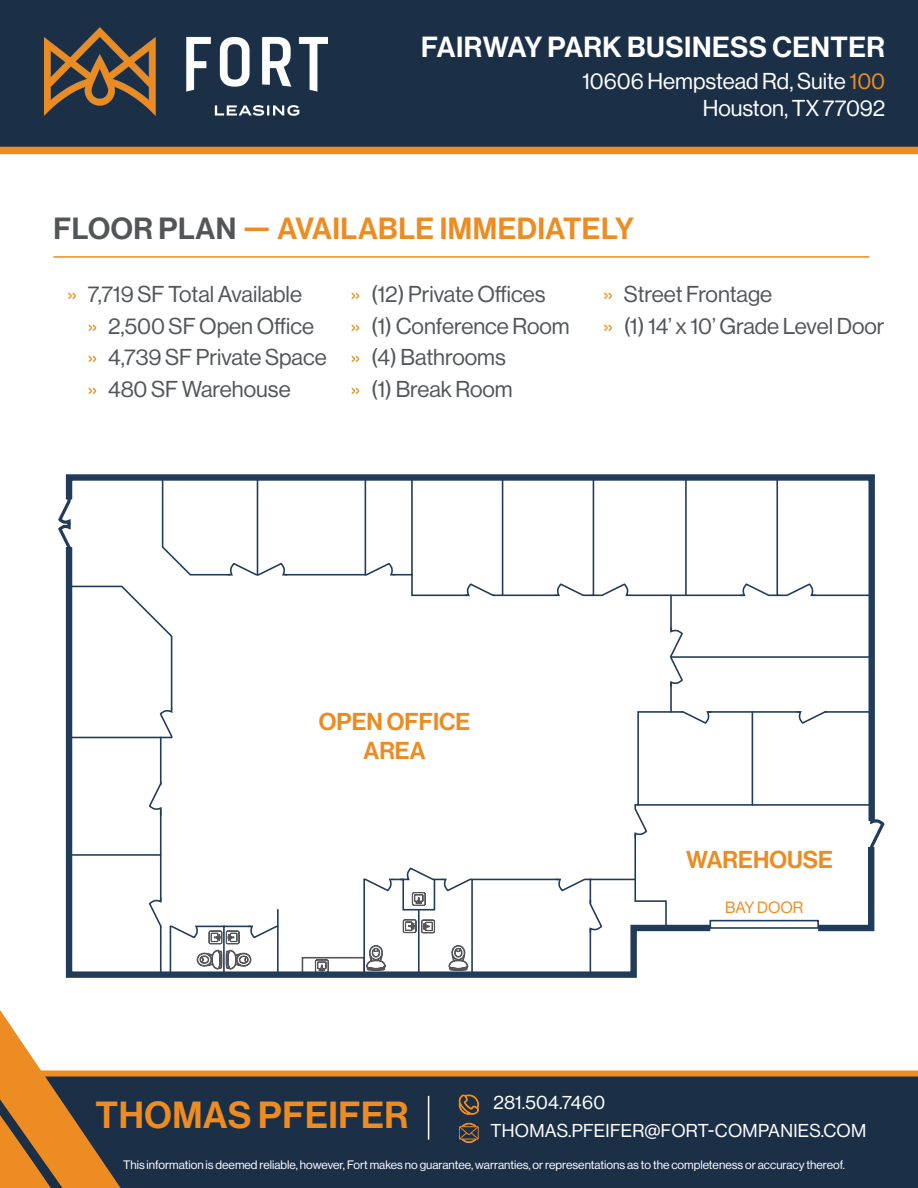
<style>
.page{position:relative;width:918px;height:1188px;background:#fff}
.page>*{position:absolute;margin:0;border:0;box-sizing:border-box;transform-origin:0 0}
.t1{font:37.05px "N Haas Grotesk DS Pro 65 Md";letter-spacing:.015em;color:#ec8c22}
.t2{font:30px "N Haas Grotesk DS Pro 65 Md";letter-spacing:.015em;color:#ec8c22}
.t3{font:28.5px "N Haas Grotesk DS Pro 65 Md";letter-spacing:.015em;color:#fff}
.t4{font:24px/28.8px "N Haas Grotesk DS Pro 65 Md";color:#eb8c23;text-align:center}
.t5{font:22.5px "N Haas Grotesk DS Pro 55 Rg";color:#535659}
.t6{font:22.5px "N Haas Grotesk DS Pro 55 Rg";color:#fff}
.t7{font:18.3px "N Haas Grotesk DS Pro 55 Rg";letter-spacing:.015em;color:#fff}
.t8{font:15.9px "N Haas Grotesk DS Pro 55 Rg";color:#eb8c23}
.t9{font:12px "N Haas Grotesk DS Pro 55 Rg";color:#fff}
.s1{color:#ec8c22}
.s2{color:#535659}
</style>
<div class="page">
<svg style="left:65px;top:474px;width:810px;height:341px"></svg>
<svg style="left:812px;top:815px;width:73px;height:117px"></svg>
<div style="left:710px;top:920px;width:109px;height:9px;border:2px solid #213c5a"></div>
<hr style="left:776px;top:479px;width:2px;height:116px;background:#213c5a">
<hr style="left:813px;top:595px;width:57px;height:1px;background:#213c5a">
<hr style="left:630px;top:595px;width:112px;height:1px;background:#213c5a">
<hr style="left:635px;top:804px;width:235px;height:2px;background:#213c5a">
<hr style="left:825px;top:711px;width:45px;height:2px;background:#213c5a">
<hr style="left:708px;top:711px;width:91px;height:2px;background:#213c5a">
<hr style="left:752px;top:712px;width:1px;height:93px;background:#213c5a">
<hr style="left:671px;top:656px;width:199px;height:2px;background:#213c5a">
<svg style="left:739px;top:584px;width:78px;height:13px"></svg>
<svg style="left:795px;top:710px;width:33px;height:16px"></svg>
<svg style="left:58px;top:478px;width:655px;height:497px"></svg>
<div style="left:0;top:0;width:918px;height:154px;background:#1b3047"></div>
<hr style="left:53px;top:256px;width:816px;height:2px;background:#ec8c22">
<div style="left:121px;top:1071px;width:797px;height:117px;background:#1b3047"></div>
<svg style="left:0;top:1010px;width:121px;height:178px"></svg>
<svg style="left:459px;top:1094px;width:21px;height:21px"></svg>
<svg style="left:459px;top:1123px;width:20px;height:20px"></svg>
<hr style="left:428px;top:1096px;width:1px;height:44px;background:#fff">
<img style="left:44px;top:28px;width:284px;height:87px">
<p class="t3" style="left:421px;top:30px;width:465px">FAIRWAY PARK BUSINESS CENTER</p>
<p class="t6" style="left:582px;top:68px;width:305px">10606 Hempstead Rd, Suite <span class="s1">100</span></p>
<p class="t6" style="left:703px;top:95px;width:184px">Houston, TX 77092</p>
<p class="t2" style="left:54px;top:212px;width:582px"><span class="s2">FLOOR PLAN</span> — AVAILABLE IMMEDIATELY</p>
<p class="t5" style="left:68px;top:281px;width:236px"><span class="s1">»</span> 7,719 SF Total Available</p>
<p class="t5" style="left:88px;top:313px;width:228px"><span class="s1">»</span> 2,500 SF Open Office</p>
<p class="t5" style="left:88px;top:344px;width:241px"><span class="s1">»</span> 4,739 SF Private Space</p>
<p class="t5" style="left:88px;top:376px;width:205px"><span class="s1">»</span> 480 SF Warehouse</p>
<p class="t5" style="left:351px;top:281px;width:196px"><span class="s1">»</span> (12) Private Offices</p>
<p class="t5" style="left:351px;top:313px;width:220px"><span class="s1">»</span> (1) Conference Room</p>
<p class="t5" style="left:351px;top:344px;width:156px"><span class="s1">»</span> (4) Bathrooms</p>
<p class="t5" style="left:351px;top:376px;width:163px"><span class="s1">»</span> (1) Break Room</p>
<p class="t5" style="left:603px;top:281px;width:170px"><span class="s1">»</span> Street Frontage</p>
<p class="t5" style="left:603px;top:313px;width:283px"><span class="s1">»</span> (1) 14’ x 10’ Grade Level Door</p>
<p class="t4" style="left:319px;top:708px;width:153px">OPEN OFFICE<br>AREA</p>
<p class="t4" style="left:686px;top:846px;width:148px">WAREHOUSE</p>
<p class="t8" style="left:725px;top:898px;width:80px">BAY DOOR</p>
<p class="t7" style="left:493px;top:1093px;width:113px">281.504.7460</p>
<p class="t7" style="left:490px;top:1121px;width:377px">THOMAS.PFEIFER@FORT-COMPANIES.COM</p>
<p class="t1" style="left:96px;top:1094px;width:315px">THOMAS PFEIFER</p>
<p class="t9" style="left:123px;top:1158px;width:723px">This information is deemed reliable, however, Fort makes no guarantee, warranties, or representations as to the completeness or accuracy thereof.</p>
</div>
